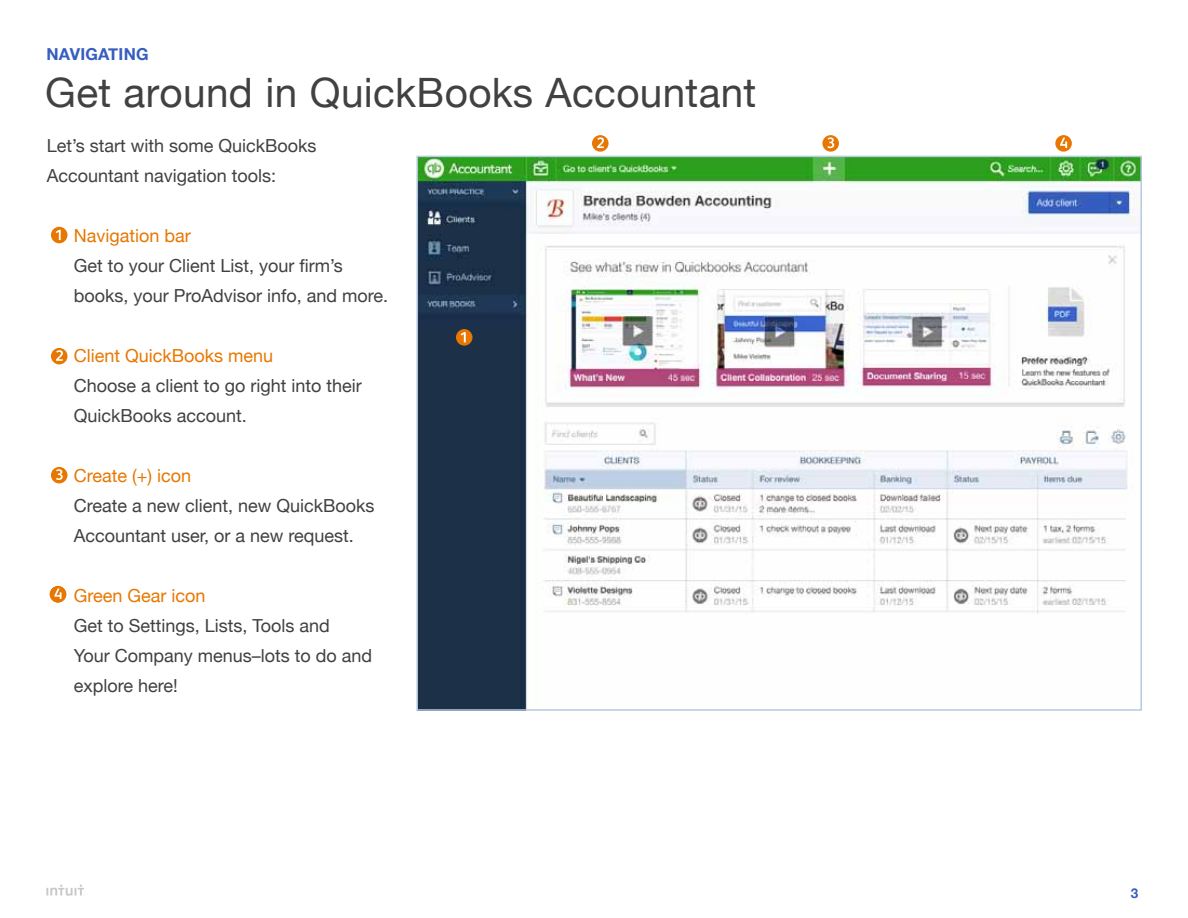
<style>
.page{position:relative;width:1188px;height:918px;background:#fff}
.page>*{position:absolute;margin:0;border:0;box-sizing:border-box;transform-origin:0 0}
.t1{font:40.5px "Helvetica Neue";letter-spacing:.01em;color:#414042}
.t2{font:18px/30px "Helvetica Neue";color:#414042}
.t3{font:18px "Helvetica Neue";color:#e77700}
.t4{font:700 16.5px "Helvetica Neue";letter-spacing:.015em;color:#365ebf}
.t5{font:700 13.5px "Helvetica Neue";color:#365ebf}
</style>
<div class="page">
<svg style="left:46px;top:885px;width:39px;height:11px"></svg>
<img style="left:419px;top:159px;width:720px;height:549px">
<svg style="left:822px;top:135px;width:17px;height:17px"></svg>
<svg style="left:827px;top:137px;width:7px;height:11px"></svg>
<div style="left:456px;top:329px;width:16px;height:17px;background:#e77700;border-radius:50%"></div>
<svg style="left:461px;top:332px;width:5px;height:10px"></svg>
<svg style="left:592px;top:135px;width:17px;height:17px"></svg>
<svg style="left:597px;top:137px;width:7px;height:11px"></svg>
<svg style="left:601px;top:493px;width:5px;height:10px"></svg>
<div style="left:51px;top:227px;width:17px;height:16px;background:#e77700;border-radius:50%"></div>
<svg style="left:56px;top:230px;width:5px;height:10px"></svg>
<div style="left:51px;top:348px;width:17px;height:16px;background:#e77700;border-radius:50%"></div>
<svg style="left:56px;top:350px;width:7px;height:11px"></svg>
<svg style="left:51px;top:467px;width:17px;height:16px"></svg>
<svg style="left:52px;top:469px;width:11px;height:15px"></svg>
<svg style="left:1055px;top:135px;width:17px;height:17px"></svg>
<svg style="left:1060px;top:138px;width:7px;height:10px"></svg>
<div style="left:50px;top:586px;width:16px;height:17px;background:#e77700;border-radius:50%"></div>
<svg style="left:54px;top:589px;width:8px;height:10px"></svg>
<p class="t4" style="left:46px;top:41px;width:90px">NAVIGATING</p>
<h1 class="t1" style="left:45px;top:63px;width:713px">Get around in QuickBooks Accountant</h1>
<p class="t2" style="left:47px;top:131px;width:271px">Let’s start with some QuickBooks<br>Accountant navigation tools:</p>
<p class="t3" style="left:74px;top:222px;width:118px">Navigation bar</p>
<p class="t2" style="left:74px;top:251px;width:316px">Get to your Client List, your firm’s books, your ProAdvisor info, and more.</p>
<p class="t3" style="left:74px;top:342px;width:201px">Client QuickBooks menu</p>
<p class="t2" style="left:74px;top:371px;width:290px">Choose a client to go right into their<br>QuickBooks account.</p>
<p class="t3" style="left:74px;top:462px;width:119px">Create (+) icon</p>
<p class="t2" style="left:74px;top:491px;width:302px">Create a new client, new QuickBooks<br>Accountant user, or a new request.</p>
<p class="t3" style="left:74px;top:582px;width:133px">Green Gear icon</p>
<p class="t2" style="left:74px;top:611px;width:300px">Get to Settings, Lists, Tools and<br>Your Company menus–lots to do and explore here!</p>
<p class="t5" style="left:1131px;top:882px;width:9px">3</p>
</div>
